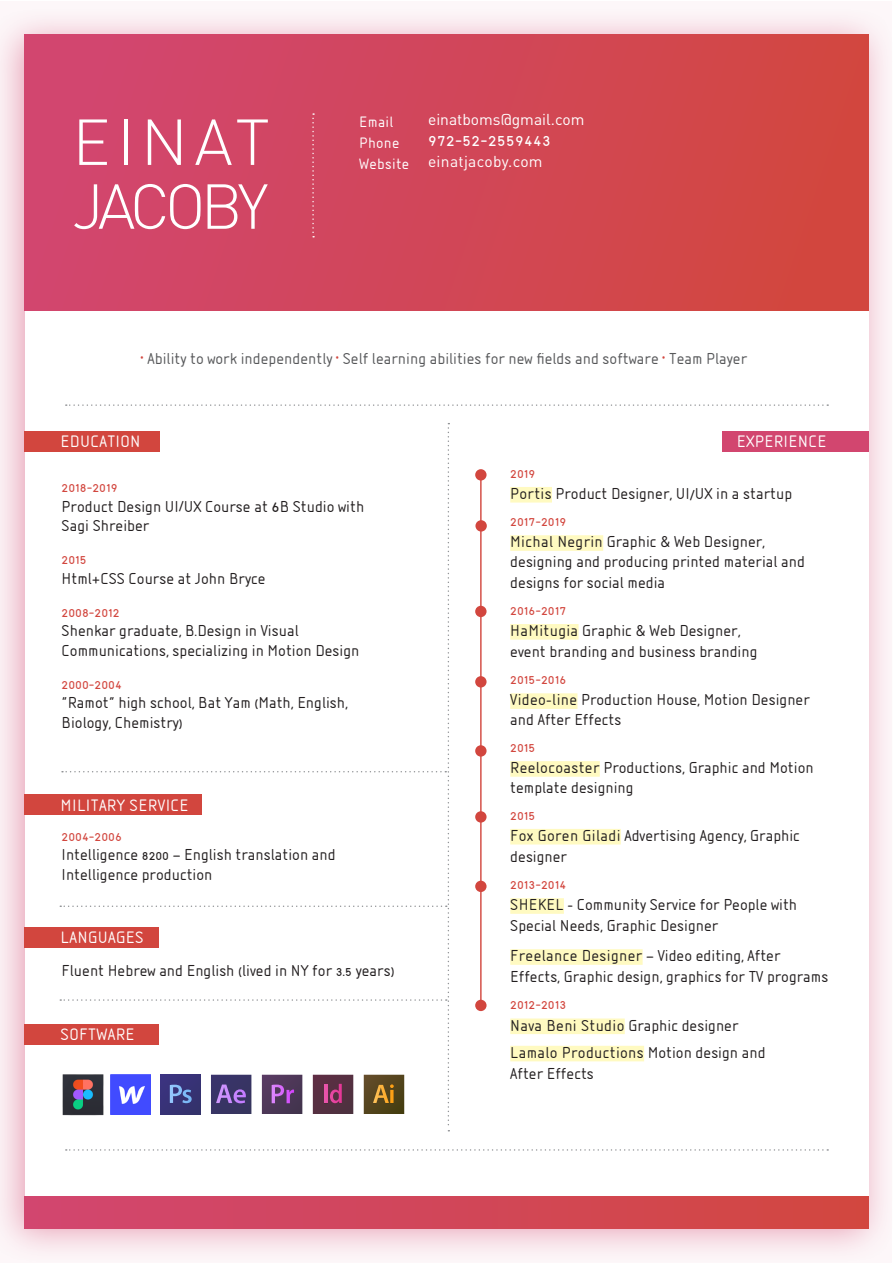
<style>
.page{position:relative;width:893px;height:1263px;background:#fff}
.page>*{position:absolute;margin:0;border:0;box-sizing:border-box;transform-origin:0 0}
.t1{font:300 63.9px "DIN Pro";letter-spacing:.1em;color:#fff}
.t2{font:300 62.4px "DIN Pro";letter-spacing:-.08em;color:#fff}
.t3{font:19.8px "Pauza FOT";letter-spacing:.02em;color:#fff}
.t4{font:19.8px "Assistant";color:#d2463e}
.t5{font:16.5px "Pauza FOT";letter-spacing:.02em;color:#fff}
.t6{font:15.75px/21px "Pauza FOT";color:#231f20}
.t7{font:15.75px "Pauza FOT";color:#d2463e}
.t8{font:15.75px "Pauza FOT";color:#57585a}
.t9{font:15.75px "Pauza FOT";letter-spacing:.02em;color:#231f20}
.t10{font:15.6px "DIN Pro";color:#fff}
.t11{font:15.6px "DIN Pro";letter-spacing:.02em;color:#fff}
.t12{font:15px "Pauza FOT";letter-spacing:.02em;color:#fff}
.s1{font-size:18.9px}
</style>
<div class="page">
<div style="left:0;top:5px;width:893px;height:1258px;background:#d2466f;opacity:.5"></div>
<div style="left:25px;top:35px;width:843px;height:1192px;background:#fff"></div>
<div style="left:24px;top:34px;width:845px;height:276px;background:linear-gradient(to right,#d24672,#d2473e)"></div>
<div style="left:24px;top:927px;width:135px;height:20px;background:#d2463e"></div>
<div style="left:24px;top:432px;width:136px;height:20px;background:#d2463e"></div>
<div style="left:723px;top:432px;width:146px;height:20px;background:#d2466f"></div>
<div style="left:24px;top:794px;width:178px;height:21px;background:#d2463e"></div>
<div style="left:24px;top:1024px;width:135px;height:20px;background:#d2463e"></div>
<div style="left:24px;top:1197px;width:845px;height:32px;background:linear-gradient(to right,#d14670,#d24740)"></div>
<svg style="left:312px;top:113px;width:2px;height:124px"></svg>
<svg style="left:66px;top:404px;width:762px;height:2px"></svg>
<svg style="left:66px;top:1149px;width:762px;height:2px"></svg>
<hr style="left:480px;top:474px;width:2px;height:531px;background:#d2463e">
<div style="left:475px;top:811px;width:12px;height:11px;background:#d2463e;border-radius:50%"></div>
<div style="left:475px;top:606px;width:12px;height:11px;background:#d2463e;border-radius:50%"></div>
<div style="left:475px;top:469px;width:12px;height:11px;background:#d2463e;border-radius:50%"></div>
<div style="left:475px;top:881px;width:12px;height:11px;background:#d2463e;border-radius:50%"></div>
<div style="left:475px;top:1000px;width:12px;height:11px;background:#d2463e;border-radius:50%"></div>
<div style="left:510px;top:487px;width:42px;height:16px;background:#fffac1"></div>
<div style="left:510px;top:535px;width:93px;height:16px;background:#fffac1"></div>
<div style="left:510px;top:624px;width:69px;height:16px;background:#fffac1"></div>
<div style="left:510px;top:693px;width:67px;height:16px;background:#fffac1"></div>
<div style="left:510px;top:761px;width:90px;height:16px;background:#fffac1"></div>
<div style="left:510px;top:829px;width:111px;height:15px;background:#fffac1"></div>
<div style="left:510px;top:898px;width:54px;height:16px;background:#fffac1"></div>
<div style="left:510px;top:949px;width:133px;height:16px;background:#fffac1"></div>
<div style="left:510px;top:1018px;width:115px;height:16px;background:#fffac1"></div>
<div style="left:510px;top:1046px;width:134px;height:15px;background:#fffac1"></div>
<svg style="left:60px;top:423px;width:389px;height:708px"></svg>
<div style="left:475px;top:676px;width:12px;height:11px;background:#d2463e;border-radius:50%"></div>
<div style="left:475px;top:745px;width:12px;height:12px;background:#d2463e;border-radius:50%"></div>
<div style="left:475px;top:520px;width:12px;height:11px;background:#d2463e;border-radius:50%"></div>
<img style="left:111px;top:1074px;width:40px;height:40px">
<p class="t1" style="left:72px;top:98px;width:199px">EINAT</p>
<p class="t2" style="left:72px;top:164px;width:198px">JACOBY</p>
<p class="t12" style="left:359px;top:112px;width:36px">Email</p>
<p class="t12" style="left:359px;top:134px;width:42px">Phone</p>
<p class="t12" style="left:359px;top:155px;width:52px">Website</p>
<p class="t10" style="left:428px;top:109px;width:158px">einatboms@gmail.com</p>
<p class="t11" style="left:428px;top:151px;width:116px">einatjacoby.com</p>
<p class="t3" style="left:428px;top:127px;width:124px">972-52-2559443</p>
<p class="t8" style="left:148px;top:349px;width:186px">Ability to work independently</p>
<p class="t8" style="left:343px;top:349px;width:318px">Self learning abilities for new fields and software</p>
<p class="t8" style="left:669px;top:349px;width:80px">Team Player</p>
<p class="t4" style="left:137px;top:343px;width:11px">∙</p>
<p class="t4" style="left:332px;top:343px;width:11px">∙</p>
<p class="t4" style="left:659px;top:343px;width:11px">∙</p>
<p class="t5" style="left:61px;top:432px;width:82px">EDUCATION</p>
<p class="t7" style="left:62px;top:477px;width:57px">2018-2019</p>
<p class="t6" style="left:62px;top:496px;width:304px">Product Design UI UX Course at B<span class="s1">6</span> Studio with</p>
<p class="t6" style="left:179px;top:494px;width:7px">/</p>
<p class="t6" style="left:62px;top:515px;width:89px">Sagi Shreiber</p>
<p class="t7" style="left:62px;top:549px;width:27px">2015</p>
<p class="t6" style="left:62px;top:568px;width:205px">Html+CSS Course at John Bryce</p>
<p class="t7" style="left:62px;top:602px;width:60px">2008-2012</p>
<p class="t6" style="left:62px;top:621px;width:299px;line-height:19.5px">Shenkar graduate .B, Design in Visual<br>Communications, specializing in Motion Design</p>
<p class="t7" style="left:62px;top:674px;width:62px">2000-2004</p>
<p class="t6" style="left:62px;top:693px;width:288px;line-height:19.5px">“Ramot” high school, Bat Yam (Math, English,<br>Biology, Chemistry(</p>
<p class="t5" style="left:61px;top:795px;width:129px">MILITARY SERVICE</p>
<p class="t7" style="left:62px;top:826px;width:62px">2004-2006</p>
<p class="t6" style="left:62px;top:845px;width:276px;line-height:19.5px">Intelligence 8200 – English translation and<br>Intelligence production</p>
<p class="t5" style="left:61px;top:927px;width:85px">LANGUAGES</p>
<p class="t6" style="left:62px;top:960px;width:334px">Fluent Hebrew and English (lived in NY for 3.5 years(</p>
<p class="t5" style="left:61px;top:1024px;width:75px">SOFTWARE</p>
<p class="t5" style="left:737px;top:432px;width:91px">EXPERIENCE</p>
<p class="t7" style="left:510px;top:463px;width:27px">2019</p>
<p class="t6" style="left:510px;top:483px;width:283px">Portis Product Designer, UI/UX in a startup</p>
<p class="t7" style="left:510px;top:511px;width:57px">2017-2019</p>
<p class="t6" style="left:510px;top:531px;width:256px">Michal Negrin Graphic &amp; Web Designer,</p>
<p class="t6" style="left:510px;top:551px;width:296px">designing and producing printed material and designs for social media</p>
<p class="t7" style="left:510px;top:600px;width:57px">2016-2017</p>
<p class="t6" style="left:510px;top:620px;width:232px">HaMitugia Graphic &amp; Web Designer,</p>
<p class="t6" style="left:510px;top:641px;width:249px">event branding and business branding</p>
<p class="t7" style="left:510px;top:669px;width:57px">2015-2016</p>
<p class="t6" style="left:510px;top:689px;width:301px">Video-line Production House, Motion Designer</p>
<p class="t6" style="left:510px;top:709px;width:113px">and After Effects</p>
<p class="t7" style="left:510px;top:737px;width:27px">2015</p>
<p class="t6" style="left:510px;top:758px;width:305px;line-height:19.5px">Reelocoaster Productions, Graphic and Motion template designing</p>
<p class="t7" style="left:510px;top:805px;width:27px">2015</p>
<p class="t6" style="left:510px;top:825px;width:291px">Fox Goren Giladi Advertising Agency, Graphic designer</p>
<p class="t7" style="left:510px;top:874px;width:57px">2013-2014</p>
<p class="t6" style="left:510px;top:894px;width:288px">SHEKEL - Community Service for People with<br>Special Needs, Graphic Designer</p>
<p class="t6" style="left:510px;top:945px;width:320px">Freelance Designer – Video editing, After<br>Effects, Graphic design, graphics for TV programs</p>
<p class="t7" style="left:510px;top:994px;width:57px">2012-2013</p>
<p class="t6" style="left:510px;top:1015px;width:230px">Nava Beni Studio Graphic designer</p>
<p class="t9" style="left:510px;top:1043px;width:257px">Lamalo Productions Motion design and</p>
<p class="t6" style="left:510px;top:1063px;width:85px">After Effects</p>
</div>
